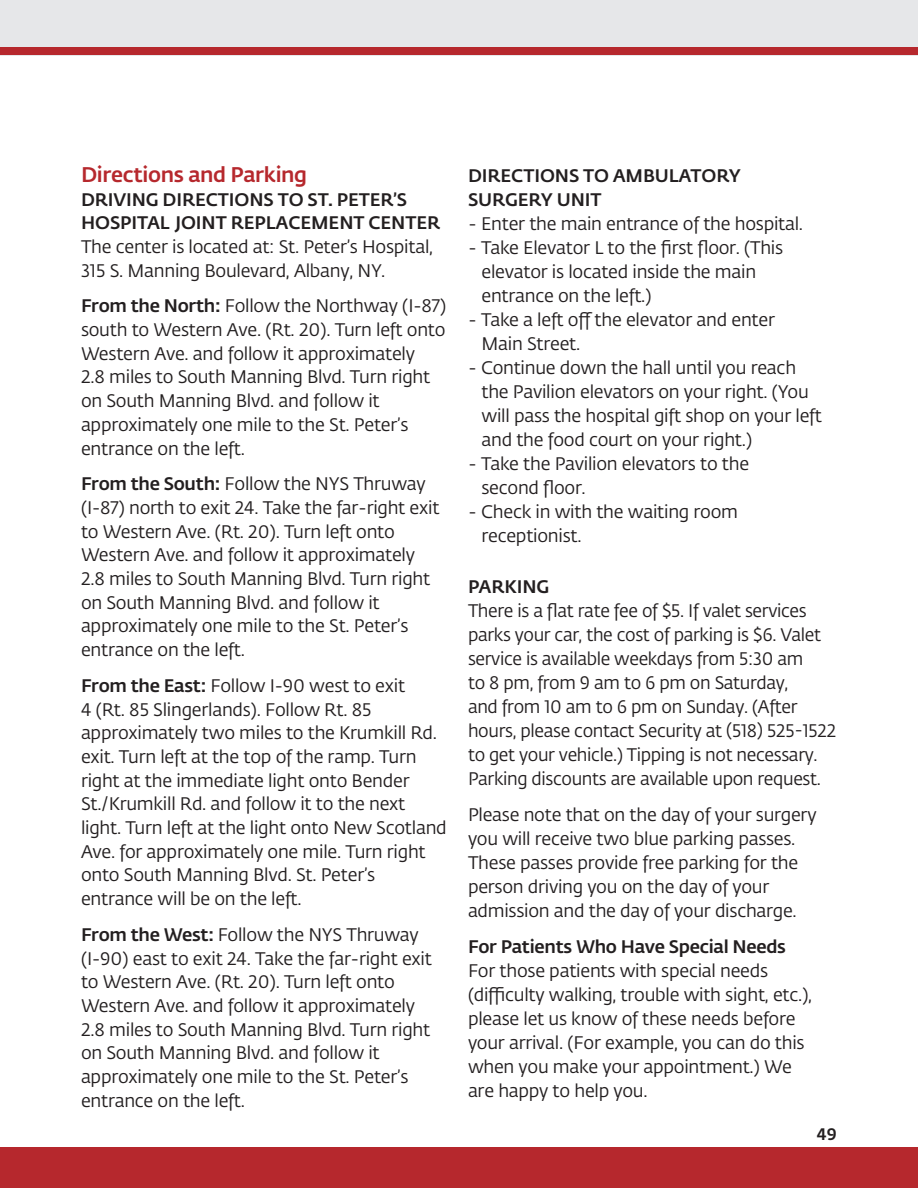
<style>
.page{position:relative;width:918px;height:1188px;background:#fff}
.page>*{position:absolute;margin:0;border:0;box-sizing:border-box;transform-origin:0 0}
.t1{font:500 21px "Fedra Sans Pro";letter-spacing:-.015em;color:#b6282d}
.t2{font:18px/23.7px "Fedra Sans Pro";letter-spacing:-.015em;color:#231f20}
.t3{font:500 18px/23.7px "Fedra Sans Pro";letter-spacing:-.005em;color:#231f20}
.t4{font:500 16.5px "Fedra Sans Pro";color:#231f20}
.s1{font-weight:500}
</style>
<div class="page">
<div style="left:0;top:1148px;width:918px;height:40px;background:#b6282d"></div>
<div style="left:0;top:0;width:918px;height:55px;background:#e6e7e9"></div>
<div style="left:0;top:48px;width:918px;height:7px;background:#b6282d"></div>
<p class="t1" style="left:81px;top:158px;width:228px">Directions and Parking</p>
<p class="t3" style="left:81px;top:186px;width:361px">DRIVING DIRECTIONS TO ST. PETER’S<br>HOSPITAL JOINT REPLACEMENT CENTER</p>
<p class="t2" style="left:81px;top:234px;width:354px">The center is located at: St. Peter’s Hospital,<br>315 S. Manning Boulevard, Albany, NY.</p>
<p class="t2" style="left:81px;top:294px;width:367px"><span class="s1">From the North:</span> Follow the Northway (I-87) south to Western Ave. (Rt. 20). Turn left onto Western Ave. and follow it approximately<br>2.8 miles to South Manning Blvd. Turn right on South Manning Blvd. and follow it approximately one mile to the St. Peter’s entrance on the left.</p>
<p class="t2" style="left:81px;top:471px;width:360px"><span class="s1">From the South:</span> Follow the NYS Thruway (I-87) north to exit 24. Take the far-right exit to Western Ave. (Rt. 20). Turn left onto Western Ave. and follow it approximately 2.8 miles to South Manning Blvd. Turn right on South Manning Blvd. and follow it approximately one mile to the St. Peter’s entrance on the left.</p>
<p class="t2" style="left:81px;top:673px;width:367px"><span class="s1">From the East:</span> Follow I-90 west to exit<br>4 (Rt. 85 Slingerlands). Follow Rt. 85 approximately two miles to the Krumkill Rd. exit. Turn left at the top of the ramp. Turn right at the immediate light onto Bender St./Krumkill Rd. and follow it to the next light. Turn left at the light onto New Scotland Ave. for approximately one mile. Turn right onto South Manning Blvd. St. Peter’s entrance will be on the left.</p>
<p class="t2" style="left:81px;top:922px;width:352px"><span class="s1">From the West:</span> Follow the NYS Thruway (I-90) east to exit 24. Take the far-right exit to Western Ave. (Rt. 20). Turn left onto Western Ave. and follow it approximately 2.8 miles to South Manning Blvd. Turn right on South Manning Blvd. and follow it approximately one mile to the St. Peter’s entrance on the left.</p>
<p class="t3" style="left:468px;top:162px;width:274px">DIRECTIONS TO AMBULATORY<br>SURGERY UNIT</p>
<p class="t2" style="left:468px;top:211px;width:337px">- Enter the main entrance of the hospital.</p>
<p class="t2" style="left:482px;top:235px;width:303px;text-indent:-14px">- Take Elevator L to the first floor. (This elevator is located inside the main entrance on the left.)</p>
<p class="t2" style="left:482px;top:307px;width:295px;text-indent:-14px">- Take a left off the elevator and enter<br>Main Street.</p>
<p class="t2" style="left:482px;top:355px;width:342px;text-indent:-14px">- Continue down the hall until you reach the Pavilion elevators on your right. (You will pass the hospital gift shop on your left and the food court on your right.)</p>
<p class="t2" style="left:482px;top:451px;width:269px;text-indent:-14px">- Take the Pavilion elevators to the second floor.</p>
<p class="t2" style="left:482px;top:499px;width:258px;text-indent:-14px">- Check in with the waiting room receptionist.</p>
<p class="t3" style="left:468px;top:573px;width:83px">PARKING</p>
<p class="t2" style="left:468px;top:598px;width:370px">There is a flat rate fee of $5. If valet services parks your car, the cost of parking is $6. Valet service is available weekdays from 5:30 am<br>to 8 pm, from 9 am to 6 pm on Saturday,<br>and from 10 am to 6 pm on Sunday. (After hours, please contact Security at (518) 525-1522 to get your vehicle.) Tipping is not necessary.<br>Parking discounts are available upon request.</p>
<p class="t2" style="left:468px;top:802px;width:350px">Please note that on the day of your surgery you will receive two blue parking passes.<br>These passes provide free parking for the person driving you on the day of your admission and the day of your discharge.</p>
<p class="t3" style="left:468px;top:933px;width:319px">For Patients Who Have Special Needs</p>
<p class="t2" style="left:468px;top:958px;width:346px">For those patients with special needs (difficulty walking, trouble with sight, etc.), please let us know of these needs before your arrival. (For example, you can do this when you make your appointment.) We are happy to help you.</p>
<p class="t4" style="left:817px;top:1122px;width:22px">49</p>
</div>
